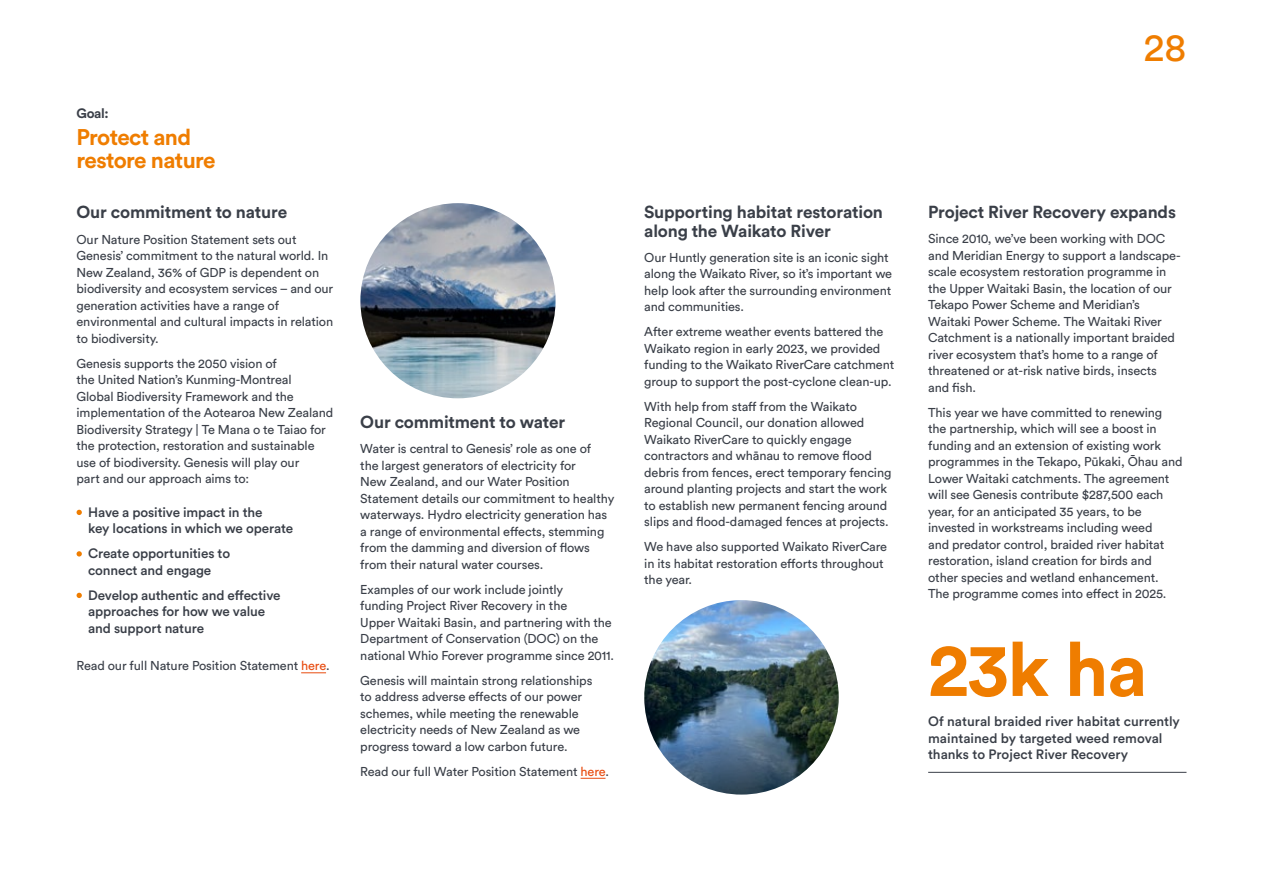
<style>
.page{position:relative;width:1263px;height:893px;background:#fff}
.page>*{position:absolute;margin:0;border:0;box-sizing:border-box;transform-origin:0 0}
.t1{font:700 75px "Circular Pro";color:#ef7d00}
.t2{font:39.15px "Circular Pro";color:#ef7d00}
.t3{font:700 22.5px/22.5px "Circular Pro";letter-spacing:-.03em;color:#ef7d00}
.t4{font:700 17.25px/18.8px "Circular Std";letter-spacing:-.01em;color:#3a3f48}
.t5{font:500 13.5px/16.5px "Circular Pro";letter-spacing:-.01em;color:#3a3f48}
.t6{font:700 13.5px "Circular Pro";color:#3a3f48}
.t7{font:12.75px/16.5px "Circular Pro";letter-spacing:-.01em;color:#3a3f48}
.s1{color:#e84b0f}
</style>
<div class="page">
<svg style="left:301px;top:672px;width:25px;height:1px"></svg>
<svg style="left:77px;top:510px;width:5px;height:5px"></svg>
<svg style="left:77px;top:551px;width:5px;height:5px"></svg>
<svg style="left:77px;top:593px;width:5px;height:5px"></svg>
<svg style="left:581px;top:778px;width:24px;height:1px"></svg>
<hr style="left:928px;top:772px;width:258px;height:1px;background:#3a3f48">
<img style="left:360px;top:203px;width:196px;height:195px;border-radius:98px">
<img style="left:644px;top:600px;width:195px;height:195px;border-radius:97px">
<p class="t6" style="left:77px;top:104px;width:34px">Goal:</p>
<h3 class="t3" style="left:77px;top:125px;width:141px">Protect and restore nature</h3>
<h3 class="t4" style="left:77px;top:203px;width:212px">Our commitment to nature</h3>
<p class="t7" style="left:77px;top:230px;width:258px">Our Nature Position Statement sets out Genesis’ commitment to the natural world. In New Zealand, 36% of GDP is dependent on biodiversity and ecosystem services – and our generation activities have a range of environmental and cultural impacts in relation to biodiversity.</p>
<p class="t7" style="left:77px;top:354px;width:258px">Genesis supports the 2050 vision of<br>the United Nation’s Kunming-Montreal<br>Global Biodiversity Framework and the implementation of the Aotearoa New Zealand Biodiversity Strategy | Te Mana o te Taiao for the protection, restoration and sustainable use of biodiversity. Genesis will play our<br>part and our approach aims to:</p>
<p class="t5" style="left:88px;top:503px;width:207px">Have a positive impact in the<br>key locations in which we operate</p>
<p class="t5" style="left:88px;top:544px;width:143px">Create opportunities to connect and engage</p>
<p class="t5" style="left:88px;top:586px;width:194px">Develop authentic and effective approaches for how we value and support nature</p>
<p class="t7" style="left:77px;top:657px;width:255px">Read our full Nature Position Statement <span class="s1">here</span>.</p>
<h3 class="t4" style="left:360px;top:412px;width:206px">Our commitment to water</h3>
<p class="t7" style="left:360px;top:440px;width:256px">Water is central to Genesis’ role as one of<br>the largest generators of electricity for<br>New Zealand, and our Water Position Statement details our commitment to healthy waterways. Hydro electricity generation has a range of environmental effects, stemming from the damming and diversion of flows from their natural water courses.</p>
<p class="t7" style="left:360px;top:580px;width:255px">Examples of our work include jointly<br>funding Project River Recovery in the<br>Upper Waitaki Basin, and partnering with the Department of Conservation (DOC) on the national Whio Forever programme since 2011.</p>
<p class="t7" style="left:360px;top:671px;width:234px">Genesis will maintain strong relationships to address adverse effects of our power schemes, while meeting the renewable electricity needs of New Zealand as we progress toward a low carbon future.</p>
<p class="t7" style="left:360px;top:762px;width:250px">Read our full Water Position Statement <span class="s1">here</span>.</p>
<h3 class="t4" style="left:644px;top:202px;width:240px">Supporting habitat restoration along the Waikato River</h3>
<p class="t7" style="left:644px;top:249px;width:249px">Our Huntly generation site is an iconic sight along the Waikato River, so it’s important we help look after the surrounding environment and communities.</p>
<p class="t7" style="left:644px;top:323px;width:251px">After extreme weather events battered the Waikato region in early 2023, we provided funding to the Waikato RiverCare catchment group to support the post-cyclone clean-up.</p>
<p class="t7" style="left:644px;top:398px;width:249px">With help from staff from the Waikato Regional Council, our donation allowed Waikato RiverCare to quickly engage contractors and whānau to remove flood debris from fences, erect temporary fencing around planting projects and start the work to establish new permanent fencing around slips and flood-damaged fences at projects.</p>
<p class="t7" style="left:644px;top:538px;width:244px">We have also supported Waikato RiverCare in its habitat restoration efforts throughout the year.</p>
<h2 class="t2" style="left:1144px;top:21px;width:44px">28</h2>
<h3 class="t4" style="left:928px;top:202px;width:249px">Project River Recovery expands</h3>
<p class="t7" style="left:928px;top:230px;width:254px">Since 2010, we’ve been working with DOC and Meridian Energy to support a landscape&shy;scale ecosystem restoration programme in the Upper Waitaki Basin, the location of our Tekapo Power Scheme and Meridian’s Waitaki Power Scheme. The Waitaki River Catchment is a nationally important braided river ecosystem that’s home to a range of threatened or at-risk native birds, insects and fish.</p>
<p class="t7" style="left:928px;top:403px;width:256px">This year we have committed to renewing the partnership, which will see a boost in funding and an extension of existing work programmes in the Tekapo, Pūkaki, Ōhau and Lower Waitaki catchments. The agreement will see Genesis contribute $287,500 each year, for an anticipated 35 years, to be invested in workstreams including weed<br>and predator control, braided river habitat restoration, island creation for birds and other species and wetland enhancement.<br>The programme comes into effect in 2025.</p>
<h1 class="t1" style="left:928px;top:618px;width:221px">23k ha</h1>
<p class="t5" style="left:928px;top:713px;width:253px">Of natural braided river habitat currently maintained by targeted weed removal thanks to Project River Recovery</p>
</div>
